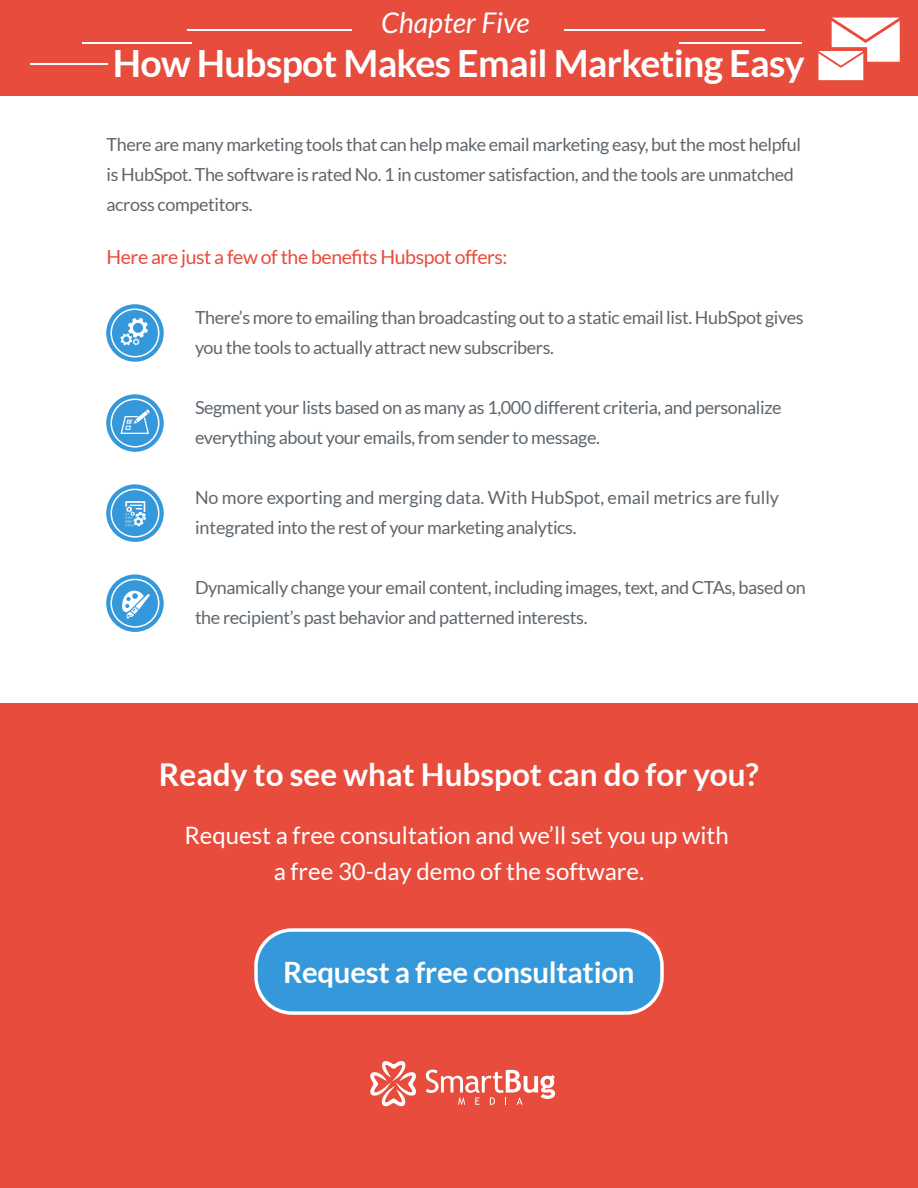
<style>
.page{position:relative;width:918px;height:1188px;background:#fff}
.page>*{position:absolute;margin:0;border:0;box-sizing:border-box;transform-origin:0 0}
.t1{font:700 37.5px "Lato";letter-spacing:-.015em;color:#fff}
.t2{font:700 31.5px "Lato";color:#fff}
.t3{font:700 29.4px "Lato";letter-spacing:-.01em;color:#fff}
.t4{font:italic 28.5px "Lato";color:#fff}
.t5{font:24px/36px "Lato";color:#fff;text-align:center}
.t6{font:19.5px "Lato";letter-spacing:-.02em;color:#e74c3c}
.t7{font:18px/30px "Lato";letter-spacing:-.02em;color:#5e666d}
.t8{font:18px/30px "Lato";color:#5e666d}
</style>
<div class="page">
<div style="left:0;top:0;width:918px;height:95px;background:#e74c3c"></div>
<svg style="left:818px;top:18px;width:82px;height:62px"></svg>
<hr style="left:564px;top:29px;width:201px;height:2px;background:#fff">
<hr style="left:30px;top:63px;width:78px;height:2px;background:#fff">
<hr style="left:83px;top:42px;width:109px;height:2px;background:#fff">
<hr style="left:680px;top:42px;width:122px;height:2px;background:#fff">
<hr style="left:188px;top:29px;width:164px;height:2px;background:#fff">
<svg style="left:106px;top:304px;width:58px;height:58px;fill:#3498db"></svg>
<div style="left:110px;top:308px;width:49px;height:49px;border:2px solid #fff;border-radius:50%"></div>
<svg style="left:106px;top:394px;width:58px;height:58px;fill:#3498db"></svg>
<div style="left:110px;top:399px;width:49px;height:49px;border:2px solid #fff;border-radius:50%"></div>
<svg style="left:106px;top:484px;width:58px;height:58px;fill:#3498db"></svg>
<div style="left:110px;top:489px;width:49px;height:49px;border:2px solid #fff;border-radius:50%"></div>
<svg style="left:106px;top:574px;width:58px;height:58px;fill:#3498db"></svg>
<div style="left:110px;top:579px;width:49px;height:49px;border:2px solid #fff;border-radius:50%"></div>
<div style="left:0;top:704px;width:918px;height:484px;background:#e74c3c"></div>
<svg style="left:370px;top:1061px;width:46px;height:46px"></svg>
<svg style="left:426px;top:1070px;width:129px;height:35px"></svg>
<div style="left:256px;top:930px;width:406px;height:83px;background:#3498db;border-radius:36px"></div>
<div style="left:254px;top:928px;width:410px;height:87px;border:3px solid #fff;border-radius:36px"></div>
<svg style="left:120px;top:318px;width:28px;height:27px"></svg>
<svg style="left:120px;top:409px;width:30px;height:25px"></svg>
<svg style="left:125px;top:501px;width:21px;height:26px"></svg>
<svg style="left:121px;top:590px;width:29px;height:29px"></svg>
<h3 class="t4" style="left:381px;top:7px;width:150px">Chapter Five</h3>
<h1 class="t1" style="left:113px;top:42px;width:693px">How Hubspot Makes Email Marketing Easy</h1>
<p class="t7" style="left:106px;top:130px;width:696px">There are many marketing tools that can help make email marketing easy, but the most helpful is HubSpot. The software is rated No. 1 in customer satisfaction, and the tools are unmatched across competitors.</p>
<p class="t6" style="left:106px;top:246px;width:403px">Here are just a few of the benefits Hubspot offers:</p>
<p class="t7" style="left:195px;top:303px;width:610px">There’s more to emailing than broadcasting out to a static email list. HubSpot gives you the tools to actually attract new subscribers.</p>
<p class="t7" style="left:195px;top:393px;width:588px">Segment your lists based on as many as 1,000 different criteria, and personalize everything about your emails, from sender to message.</p>
<p class="t8" style="left:195px;top:483px;width:586px">No more exporting and merging data. With HubSpot, email metrics are fully integrated into the rest of your marketing analytics.</p>
<p class="t7" style="left:195px;top:573px;width:612px">Dynamically change your email content, including images, text, and CTAs, based on the recipient’s past behavior and patterned interests.</p>
<h2 class="t2" style="left:159px;top:756px;width:601px">Ready to see what Hubspot can do for you?</h2>
<h3 class="t5" style="left:184px;top:818px;width:546px">Request a free consultation and we’ll set you up with a free 30-day demo of the software.</h3>
<h3 class="t3" style="left:283px;top:956px;width:353px">Request a free consultation</h3>
</div>
